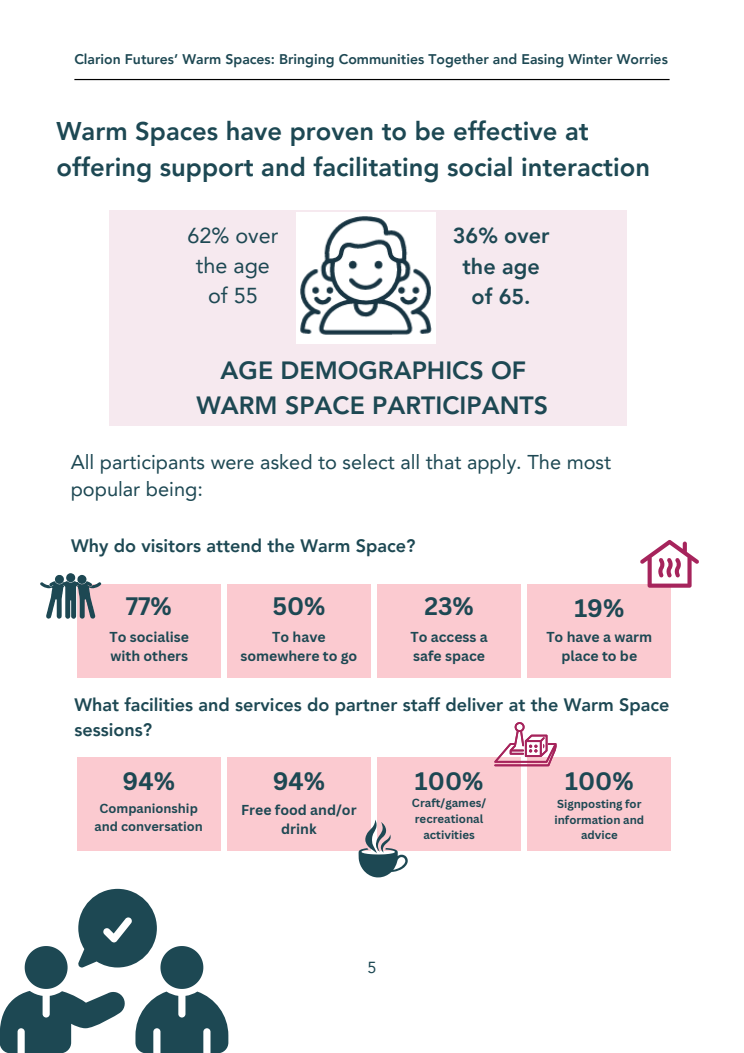
<style>
.page{position:relative;width:744px;height:1053px;background:#fff}
.page>*{position:absolute;margin:0;border:0;box-sizing:border-box;transform-origin:0 0}
.t1{font:800 25.6px/35.7px "Avenir LT Pro";color:#1d4853}
.t2{font:800 24.92px/34.8px "Avenir LT Pro";color:#1d4853;text-align:center}
.t3{font:700 24.6px "Canva Sans";color:#1d4853}
.t4{font:800 21.6px/30.2px "Avenir LT Pro";color:#1d4853;text-align:center}
.t5{font:21.6px/30px "Avenir LT Pro";color:#1d4853;text-align:center}
.t6{font:20px/27.9px "Avenir LT Pro";color:#1d4853}
.t7{font:800 18px/25.2px "Avenir LT Pro";color:#1d4853}
.t8{font:16px "Avenir LT Pro";color:#1d4853}
.t9{font:700 14.04px/19.6px "Canva Sans";color:#1d4853;text-align:center}
.t10{font:800 14px "Avenir LT Pro";color:#1d4853}
.t11{font:700 12.76px/17.8px "Canva Sans";color:#1d4853;text-align:center}
.t12{font:700 11.48px/16.1px "Canva Sans";color:#1d4853;text-align:center}
.t13{font:700 11.36px/15.9px "Canva Sans";color:#1d4853;text-align:center}
</style>
<div class="page">
<div style="left:77px;top:756px;width:144px;height:94px;background:#fbcad0"></div>
<div style="left:227px;top:756px;width:144px;height:94px;background:#fbcad0"></div>
<div style="left:377px;top:756px;width:144px;height:94px;background:#fbcad0"></div>
<div style="left:528px;top:756px;width:143px;height:94px;background:#fbcad0"></div>
<div style="left:77px;top:584px;width:144px;height:93px;background:#fbcad0"></div>
<div style="left:227px;top:584px;width:144px;height:93px;background:#fbcad0"></div>
<div style="left:377px;top:584px;width:144px;height:93px;background:#fbcad0"></div>
<div style="left:528px;top:584px;width:143px;height:93px;background:#fbcad0"></div>
<svg style="left:40px;top:573px;width:61px;height:46px"></svg>
<svg style="left:640px;top:540px;width:59px;height:47px"></svg>
<svg style="left:359px;top:820px;width:49px;height:57px"></svg>
<svg style="left:494px;top:722px;width:63px;height:44px"></svg>
<svg style="left:0;top:888px;width:228px;height:164px"></svg>
<div style="left:109px;top:210px;width:518px;height:216px;background:#f6e9ef"></div>
<img style="left:297px;top:213px;width:139px;height:130px">
<hr style="left:74px;top:79px;width:596px;height:1px;background:#000">
<h5 class="t10" style="left:74px;top:54px;width:595px">Clarion Futures’ Warm Spaces: Bringing Communities Together and Easing Winter Worries</h5>
<h2 class="t1" style="left:57px;top:115px;width:595px">Warm Spaces have proven to be effective at offering support and facilitating social interaction</h2>
<p class="t5" style="left:187px;top:223px;width:92px">62% over the age of 55</p>
<h2 class="t4" style="left:453px;top:223px;width:98px">36% over the age of 65.</h2>
<p class="t2" style="left:196px;top:355px;width:353px">AGE DEMOGRAPHICS OF<br>WARM SPACE PARTICIPANTS</p>
<h2 class="t6" style="left:71px;top:449px;width:542px">All participants were asked to select all that apply. The most popular being:</h2>
<p class="t7" style="left:71px;top:535px;width:346px">Why do visitors attend the Warm Space?</p>
<h5 class="t3" style="left:126px;top:589px;width:48px">77%</h5>
<h2 class="t9" style="left:110px;top:626px;width:81px;text-align:left">To socialise with others</h2>
<h5 class="t3" style="left:272px;top:589px;width:55px">50%</h5>
<h2 class="t3" style="left:424px;top:589px;width:51px">23%</h2>
<h5 class="t3" style="left:574px;top:590px;width:52px">19%</h5>
<h2 class="t9" style="left:240px;top:626px;width:118px">To have somewhere to go</h2>
<h5 class="t9" style="left:411px;top:626px;width:79px;text-align:left">To access a safe space</h5>
<h4 class="t9" style="left:546px;top:626px;width:107px">To have a warm place to be</h4>
<h2 class="t7" style="left:74px;top:693px;width:597px">What facilities and services do partner staff deliver at the Warm Space sessions?</h2>
<h3 class="t3" style="left:123px;top:764px;width:54px">94%</h3>
<p class="t11" style="left:95px;top:799px;width:110px">Companionship and conversation</p>
<h2 class="t3" style="left:273px;top:764px;width:54px">94%</h2>
<h1 class="t3" style="left:415px;top:764px;width:70px">100%</h1>
<h3 class="t3" style="left:565px;top:764px;width:70px">100%</h3>
<h4 class="t9" style="left:241px;top:799px;width:117px">Free food and/or drink</h4>
<p class="t12" style="left:412px;top:794px;width:76px">Craft/games/ recreational activities</p>
<p class="t13" style="left:555px;top:795px;width:91px">Signposting for information and advice</p>
<h5 class="t8" style="left:368px;top:960px;width:10px">5</h5>
</div>
